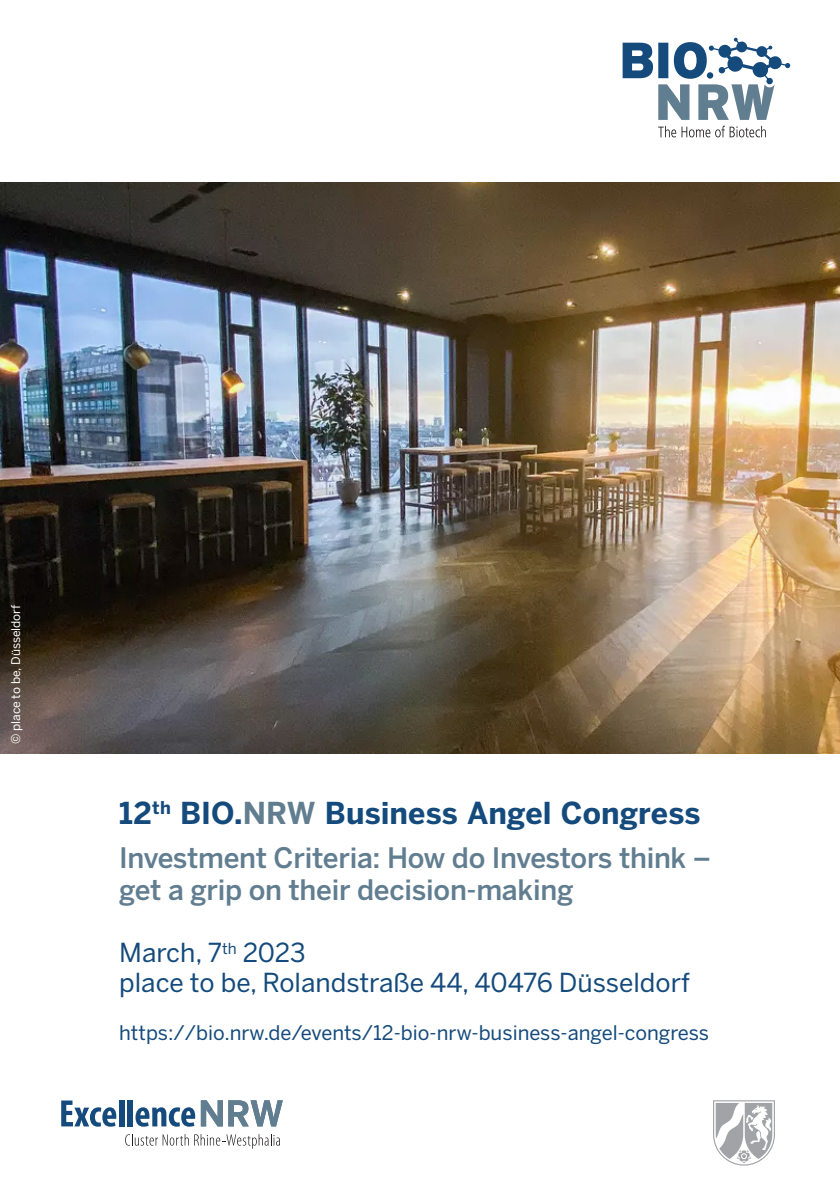
<style>
.page{position:relative;width:840px;height:1191px;background:#fff}
.page>*{position:absolute;margin:0;border:0;box-sizing:border-box;transform-origin:0 0}
.Fließtext{font:700 30px "Benton Sans";color:#144a7c}
.t1{font:500 28px/32.2px "Benton Sans";letter-spacing:-.01em;color:#617d90}
.t2{font:26px/30px "Benton Sans";color:#144a7c}
.t3{font:20px "Benton Sans";color:#144a7c}
.t4{font:12px "Benton Sans";color:#fff}
.s1{color:#617d90}
</style>
<div class="page">
<img style="left:0;top:182px;width:839px;height:571px">
<svg style="left:125px;top:1134px;width:155px;height:14px"></svg>
<svg style="left:201px;top:1100px;width:82px;height:26px"></svg>
<svg style="left:61px;top:1100px;width:55px;height:26px"></svg>
<div style="left:119px;top:1099px;width:5px;height:27px;background:#144a7c"></div>
<div style="left:128px;top:1099px;width:5px;height:27px;background:#144a7c"></div>
<svg style="left:135px;top:1107px;width:60px;height:19px"></svg>
<svg style="left:713px;top:1100px;width:61px;height:65px"></svg>
<svg style="left:658px;top:126px;width:107px;height:11px"></svg>
<svg style="left:622px;top:38px;width:167px;height:82px"></svg>
<p class="t4" style="left:9px;top:744px;width:141px;rotate:-90deg">© place to be, Düsseldorf</p>
<p class="Fließtext" style="left:119px;top:794px;width:582px">12<sup>th</sup> BIO.<span class="s1">NRW</span> Business Angel Congress</p>
<p class="t1" style="left:119px;top:841px;width:593px">Investment Criteria: How do Investors think – get a grip on their decision-making</p>
<p class="t2" style="left:119px;top:937px;width:572px">March, 7<sup>th</sup> 2023<br>place to be, Rolandstraße 44, 40476 Düsseldorf</p>
<p class="t3" style="left:119px;top:1021px;width:591px">https://bio.nrw.de/events/12-bio-nrw-business-angel-congress</p>
</div>
